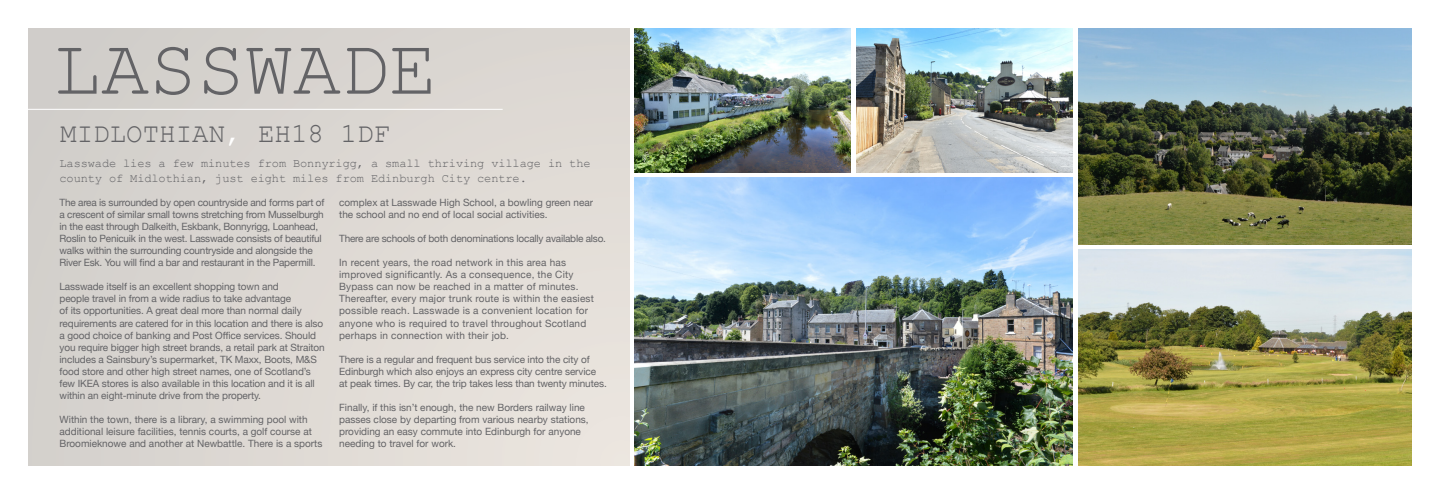
<style>
.page{position:relative;width:1440px;height:494px;background:#fff}
.page>*{position:absolute;margin:0;border:0;box-sizing:border-box;transform-origin:0 0}
.t1{font:79.9px "Courier New";color:#636366}
.t2{font:27.5px "Courier New";color:#636366}
.t3{font:12px/14.4px "Courier New";letter-spacing:-.01em;color:#636366}
.t4{font:10px/12px "Helvetica Neue";letter-spacing:-.01em;color:#636366}
.t5{font:10px/12px "Helvetica Neue";letter-spacing:.02em;color:#636366}
.s1{color:#fff}
</style>
<div class="page">
<div style="left:28px;top:28px;width:601px;height:437px;background:#dcd7d3"></div>
<hr style="left:23px;top:109px;width:480px;height:1px;background:#fff">
<img style="left:857px;top:28px;width:216px;height:144px">
<img style="left:635px;top:28px;width:216px;height:144px">
<img style="left:635px;top:178px;width:438px;height:287px">
<img style="left:1078px;top:249px;width:334px;height:216px">
<img style="left:1078px;top:28px;width:334px;height:216px">
<h1 class="t1" style="left:53px;top:19px;width:385px">LASSWADE</h1>
<h2 class="t2" style="left:60px;top:116px;width:331px">MIDLOTHIAN<span class="s1">,</span> EH18 1DF</h2>
<p class="t3" style="left:60px;top:156px;width:533px">Lasswade lies a few minutes from Bonnyrigg, a small thriving village in the county of Midlothian, just eight miles from Edinburgh City centre.</p>
<p class="t4" style="left:60px;top:197px;width:266px">The area is surrounded by open countryside and forms part of a crescent of similar small towns stretching from Musselburgh in the east through Dalkeith, Eskbank, Bonnyrigg, Loanhead, Roslin to Penicuik in the west. Lasswade consists of beautiful walks within the surrounding countryside and alongside the River Esk. You will find a bar and restaurant in the Papermill.</p>
<p class="t4" style="left:60px;top:281px;width:267px">Lasswade itself is an excellent shopping town and<br>people travel in from a wide radius to take advantage<br>of its opportunities. A great deal more than normal daily requirements are catered for in this location and there is also a good choice of banking and Post Office services. Should you require bigger high street brands, a retail park at Straiton includes a Sainsbury’s supermarket, TK Maxx, Boots, M&amp;S food store and other high street names, one of Scotland’s few IKEA stores is also available in this location and it is all within an eight-minute drive from the property.</p>
<p class="t4" style="left:60px;top:413px;width:264px">Within the town, there is a library, a swimming pool with additional leisure facilities, tennis courts, a golf course at<br>Broomieknowe and another at Newbattle. There is a sports</p>
<p class="t4" style="left:339px;top:197px;width:256px">complex at Lasswade High School, a bowling green near the school and no end of local social activities.</p>
<p class="t4" style="left:339px;top:233px;width:268px">There are schools of both denominations locally available also.</p>
<p class="t5" style="left:339px;top:257px;width:256px">In recent years, the road network in this area has improved significantly. As a consequence, the City Bypass can now be reached in a matter of minutes.<br>Thereafter, every major trunk route is within the easiest possible reach. Lasswade is a convenient location for anyone who is required to travel throughout Scotland perhaps in connection with their job.</p>
<p class="t4" style="left:339px;top:353px;width:269px">There is a regular and frequent bus service into the city of<br>Edinburgh which also enjoys an express city centre service at peak times. By car, the trip takes less than twenty minutes.</p>
<p class="t4" style="left:339px;top:401px;width:251px">Finally, if this isn’t enough, the new Borders railway line passes close by departing from various nearby stations, providing an easy commute into Edinburgh for anyone needing to travel for work.</p>
</div>
